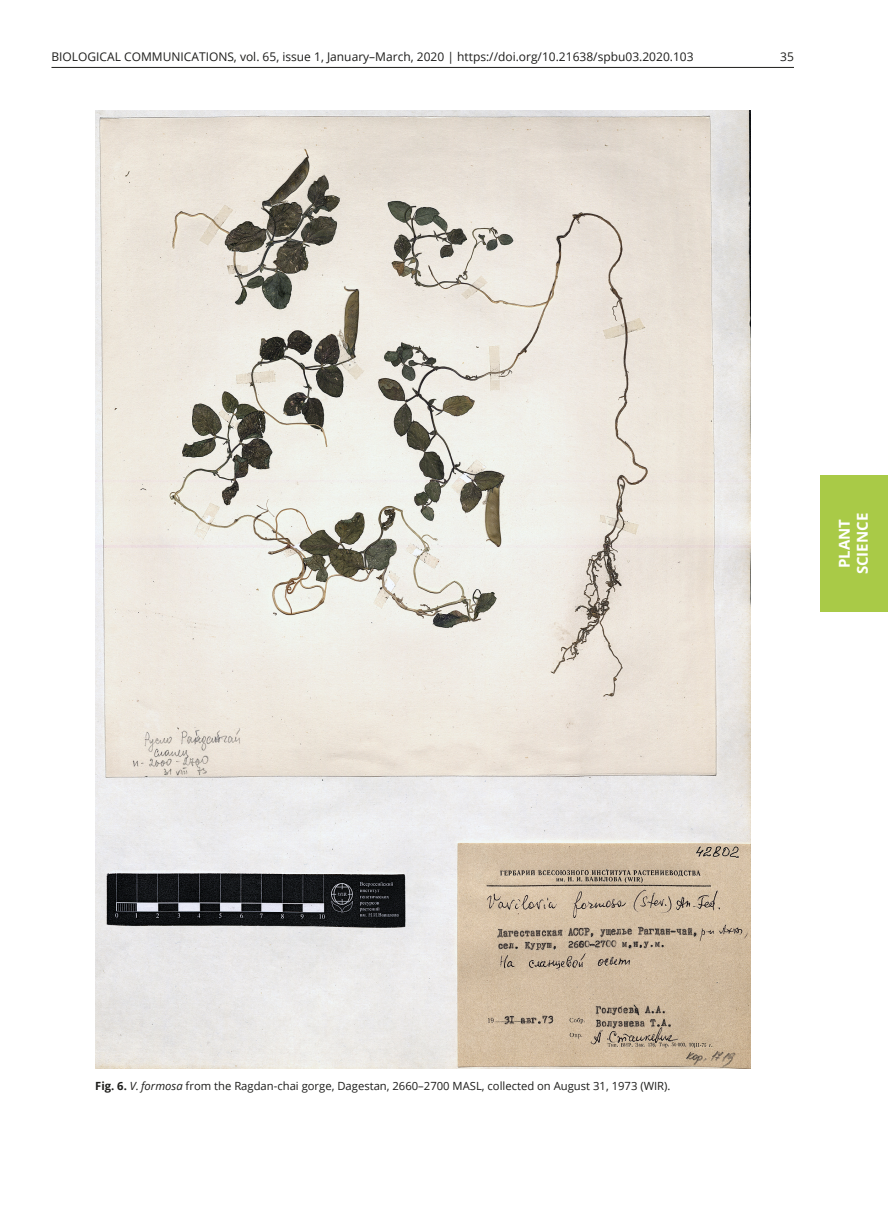
<style>
.page{position:relative;width:888px;height:1207px;background:#fff}
.page>*{position:absolute;margin:0;border:0;box-sizing:border-box;transform-origin:0 0}
.t1{font:700 15px/18px "Open Sans";color:#fff;text-align:center}
.t2{font:12px "Open Sans";color:#1d1d1b}
.t3{font:11.25px "Open Sans";color:#1d1d1b}
.s1{font-weight:700}
.s2{font-style:italic}
</style>
<div class="page">
<hr style="left:51px;top:67px;width:743px;height:1px;background:#1d1d1b">
<div style="left:820px;top:476px;width:68px;height:136px;background:#a9ca47"></div>
<img style="left:95px;top:111px;width:655px;height:957px">
<p class="t2" style="left:51px;top:48px;width:644px">BIOLOGICAL COMMUNICATIONS, vol. 65, issue 1, January–March, 2020 | https://doi.org/10.21638/spbu03.2020.103</p>
<p class="t2" style="left:780px;top:48px;width:15px">35</p>
<p class="t1" style="left:835px;top:574px;width:63px;rotate:-90deg">PLANT<br>SCIENCE</p>
<p class="t3" style="left:95px;top:1078px;width:577px"><span class="s1">Fig. 6.</span> <span class="s2">V. formosa</span> from the Ragdan-chai gorge, Dagestan, 2660–2700 MASL, collected on August 31, 1973 (WIR).</p>
</div>
